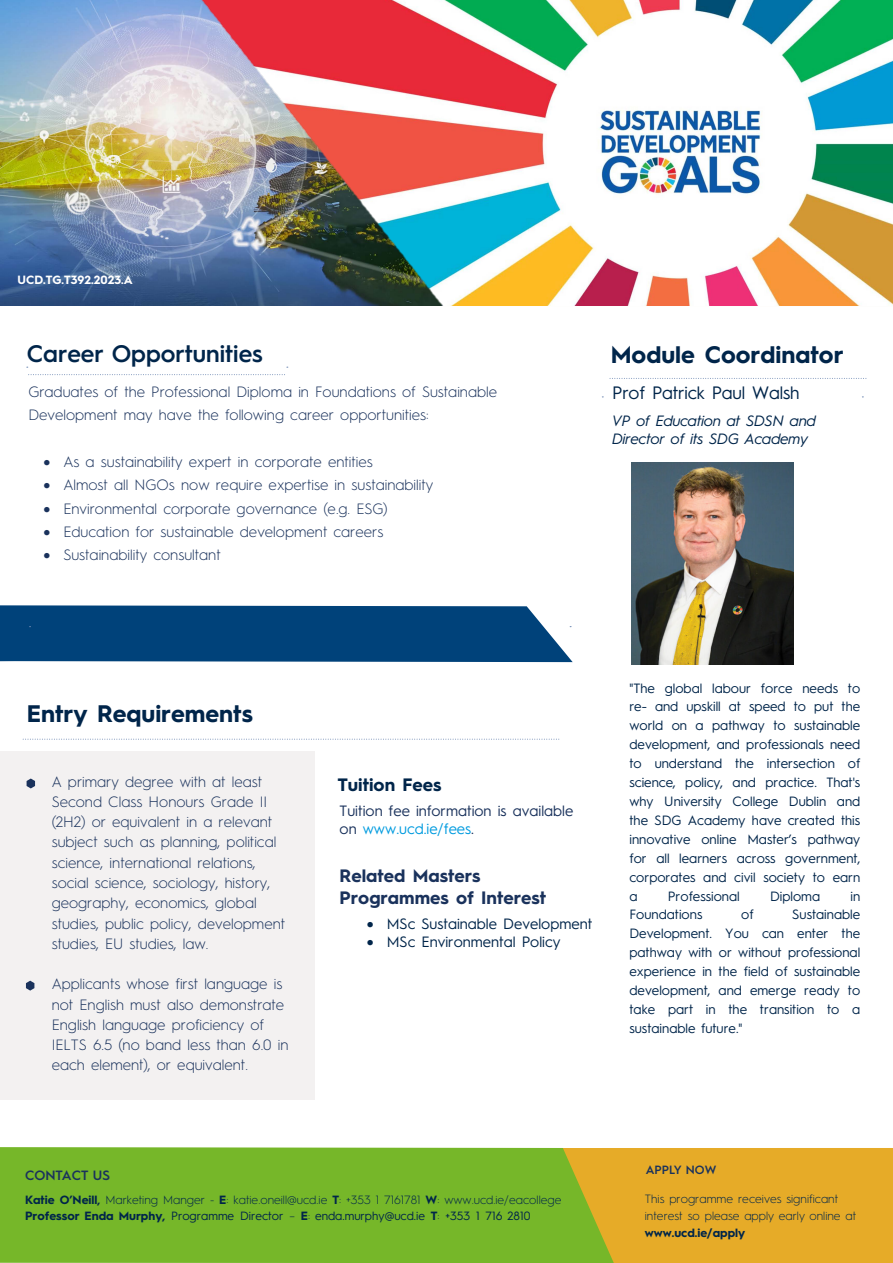
<style>
.page{position:relative;width:893px;height:1263px;background:#fff}
.page>*{position:absolute;margin:0;border:0;box-sizing:border-box;transform-origin:0 0}
.t1{font:700 24px "Hurme Geometric Sans 1";color:#00254a}
.t2{font:600 24px "Hurme Geometric Sans 1";color:#00254a}
.t3{font:700 18px/21.6px "Hurme Geometric Sans 1";color:#1a325c}
.t4{font:18px "Hurme Geometric Sans 1";letter-spacing:-.01em;color:#00254a}
.t5{font:700 18px "Hurme Geometric Sans 1";color:#00254a}
.t6{font:300 15px/20.2px "Hurme Geometric Sans 1";color:#1a325c}
.t7{font:15px/18px "Hurme Geometric Sans 1";color:#1a325c}
.t8{font:15px "Hurme Geometric Sans 1";color:#00254a}
.t9{font:italic 15px/18px "Hurme Geometric Sans 1";letter-spacing:-.01em;color:#00254a}
.t10{font:13.5px/18.9px "Hurme Geometric Sans 1";color:#00254a;text-align:justify}
.t11{font:600 13.5px "Hurme Geometric Sans 1";color:#1a325c}
.t12{font:300 12px/15.6px "Hurme Geometric Sans 1";color:#00254a}
.t13{font:700 12px "Hurme Geometric Sans 1";color:#fff}
.t14{font:700 12px "Hurme Geometric Sans 1";color:#00254a}
.t15{font:600 12px "Hurme Geometric Sans 1";color:#1a325c}
.s1{color:#009bdf}
.s2{font-weight:700}
.s3{font-weight:400}
</style>
<div class="page">
<div style="left:614px;top:1148px;width:279px;height:115px;background:#e6ab28"></div>
<div style="left:0;top:1147px;width:614px;height:116px;background:#76b729"></div>
<svg style="left:609px;top:378px;width:257px;height:1px"></svg>
<div style="left:0;top:751px;width:314px;height:349px;background:#f3f1f1"></div>
<svg style="left:27px;top:778px;width:8px;height:10px"></svg>
<svg style="left:22px;top:739px;width:537px;height:1px"></svg>
<svg style="left:0;top:605px;width:573px;height:57px"></svg>
<svg style="left:28px;top:374px;width:257px;height:1px"></svg>
<svg style="left:26px;top:981px;width:8px;height:9px"></svg>
<img style="left:631px;top:462px;width:162px;height:203px">
<img style="left:0;top:0;width:893px;height:305px">
<p class="t13" style="left:18px;top:272px;width:117px">UCD.TG.T392.2023.A</p>
<h1 class="t2" style="left:27px;top:337px;width:238px">Career Opportunities</h1>
<p class="t6" style="left:28px;top:379px;width:470px;line-height:23.4px">Graduates of the Professional Diploma in Foundations of Sustainable<br>Development may have the following career opportunities:</p>
<p class="t6" style="left:43px;top:451px;width:331px">• As a sustainability expert in corporate entities</p>
<p class="t6" style="left:43px;top:474px;width:391px">• Almost all NGOs now require expertise in sustainability</p>
<p class="t6" style="left:43px;top:497px;width:346px">• Environmental corporate governance (e.g. ESG)</p>
<p class="t6" style="left:43px;top:521px;width:341px">• Education for sustainable development careers</p>
<p class="t6" style="left:43px;top:544px;width:179px">• Sustainability consultant</p>
<h1 class="t1" style="left:611px;top:338px;width:234px">Module Coordinator</h1>
<p class="t4" style="left:612px;top:380px;width:189px">Prof Patrick Paul Walsh</p>
<p class="t9" style="left:612px;top:410px;width:205px">VP of Education at SDSN and<br>Director of its SDG Academy</p>
<h1 class="t1" style="left:27px;top:697px;width:228px">Entry Requirements</h1>
<p class="t6" style="left:52px;top:770px;width:235px">A primary degree with at least Second Class Honours Grade II (2H2) or equivalent in a relevant subject such as planning, political science, international relations, social science, sociology, history, geography, economics, global studies, public policy, development studies, EU studies, law.</p>
<p class="t6" style="left:52px;top:973px;width:238px">Applicants whose first language is not English must also demonstrate English language proficiency of IELTS 6.5 (no band less than 6.0 in each element), or equivalent.</p>
<p class="t5" style="left:338px;top:772px;width:105px">Tuition Fees</p>
<p class="t7" style="left:340px;top:801px;width:235px">Tuition fee information is available on <span class="s1">www.ucd.ie/fees</span>.</p>
<p class="t3" style="left:340px;top:864px;width:208px">Related Masters<br>Programmes of Interest</p>
<p class="t8" style="left:367px;top:914px;width:227px">• MSc Sustainable Development</p>
<p class="t8" style="left:367px;top:931px;width:195px">• MSc Environmental Policy</p>
<p class="t11" style="left:25px;top:1166px;width:87px">CONTACT US</p>
<p class="t12" style="left:25px;top:1191px;width:538px"><span class="s2">Katie O’Neill,</span> Marketing Manger - <span class="s2">E</span>: katie.oneill@ucd.ie <span class="s2">T</span>: +353 1 7161781 <span class="s2">W</span>: www.ucd.ie/eacollege<br><span class="s2">Professor Enda Murphy,</span> <span class="s3">Programme Director</span> – <span class="s2">E</span>: <span class="s3">enda.murphy@ucd.ie</span> <span class="s2">T</span>: <span class="s3">+353 1 716 2810</span></p>
<p class="t10" style="left:629px;top:677px;width:232px">"The global labour force needs to re- and upskill at speed to put the world on a pathway to sustainable development, and professionals need to understand the intersection of science, policy, and practice. That's why University College Dublin and the SDG Academy have created this innovative online Master’s pathway for all learners across government, corporates and civil society to earn a</p>
<p class="t10" style="left:668px;top:885px;width:73px">Professional</p>
<p class="t10" style="left:770px;top:885px;width:52px">Diploma</p>
<p class="t10" style="left:850px;top:885px;width:11px">in</p>
<p class="t10" style="left:629px;top:904px;width:74px">Foundations</p>
<p class="t10" style="left:741px;top:904px;width:14px">of</p>
<p class="t10" style="left:629px;top:904px;width:232px;text-indent:163px">Sustainable Development. You can enter the pathway with or without professional experience in the field of sustainable development, and emerge ready to take part in the transition to a sustainable future."</p>
<p class="t15" style="left:646px;top:1161px;width:72px">APPLY NOW</p>
<p class="t12" style="left:645px;top:1189px;width:213px;line-height:17.4px">This programme receives significant interest so please apply early online at</p>
<p class="t14" style="left:645px;top:1224px;width:102px">www.ucd.ie/apply</p>
</div>
